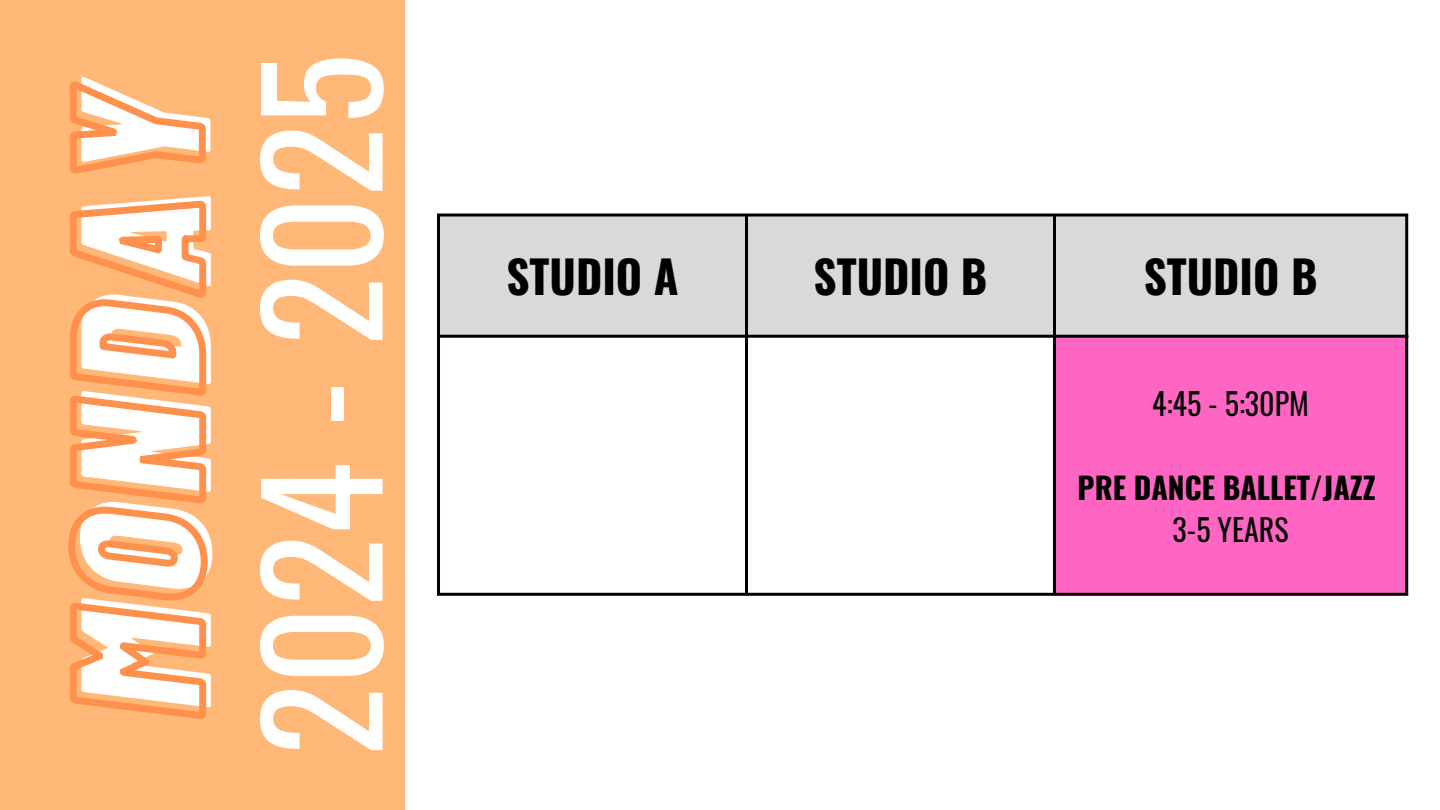
<style>
.page{position:relative;width:1440px;height:810px;background:#fff}
.page>*{position:absolute;margin:0;border:0;box-sizing:border-box;transform-origin:0 0}
.t1{font:italic 900 185px "Barlow Condensed";color:#fff}
.t2{font:150px "Oswald";color:#fff}
.t3{font:700 45px "Oswald";color:#000}
.t4{font:30px "Oswald";color:#000}
.t5{font:700 30px "Oswald";color:#000}
</style>
<div class="page">
<div style="left:0;top:0;width:405px;height:810px;background:#ffb877"></div>
<div style="left:440px;top:217px;width:965px;height:118px;background:#d9d9d9"></div>
<div style="left:1054px;top:336px;width:353px;height:258px;background:#ff66c4"></div>
<hr style="left:437px;top:217px;width:3px;height:376px;background:#000">
<hr style="left:745px;top:217px;width:3px;height:376px;background:#000">
<hr style="left:1053px;top:217px;width:3px;height:376px;background:#000">
<hr style="left:1405px;top:217px;width:3px;height:376px;background:#000">
<hr style="left:437px;top:214px;width:971px;height:3px;background:#000">
<hr style="left:437px;top:335px;width:971px;height:3px;background:#000">
<hr style="left:437px;top:593px;width:971px;height:3px;background:#000">
<svg style="left:68px;top:81px;width:140px;height:638px"></svg>
<h1 class="t1" style="left:26px;top:708px;width:633px;rotate:-90deg">MONDAY</h1>
<p class="t2" style="left:204px;top:756px;width:704px;rotate:-90deg">2024 - 2025</p>
<p class="t3" style="left:506px;top:242px;width:174px">STUDIO A</p>
<p class="t3" style="left:814px;top:242px;width:175px">STUDIO B</p>
<p class="t3" style="left:1144px;top:242px;width:175px">STUDIO B</p>
<p class="t4" style="left:1152px;top:380px;width:158px">4:45 - 5:30PM</p>
<p class="t5" style="left:1078px;top:464px;width:300px">PRE DANCE BALLET/JAZZ</p>
<p class="t4" style="left:1172px;top:506px;width:118px">3-5 YEARS</p>
</div>
